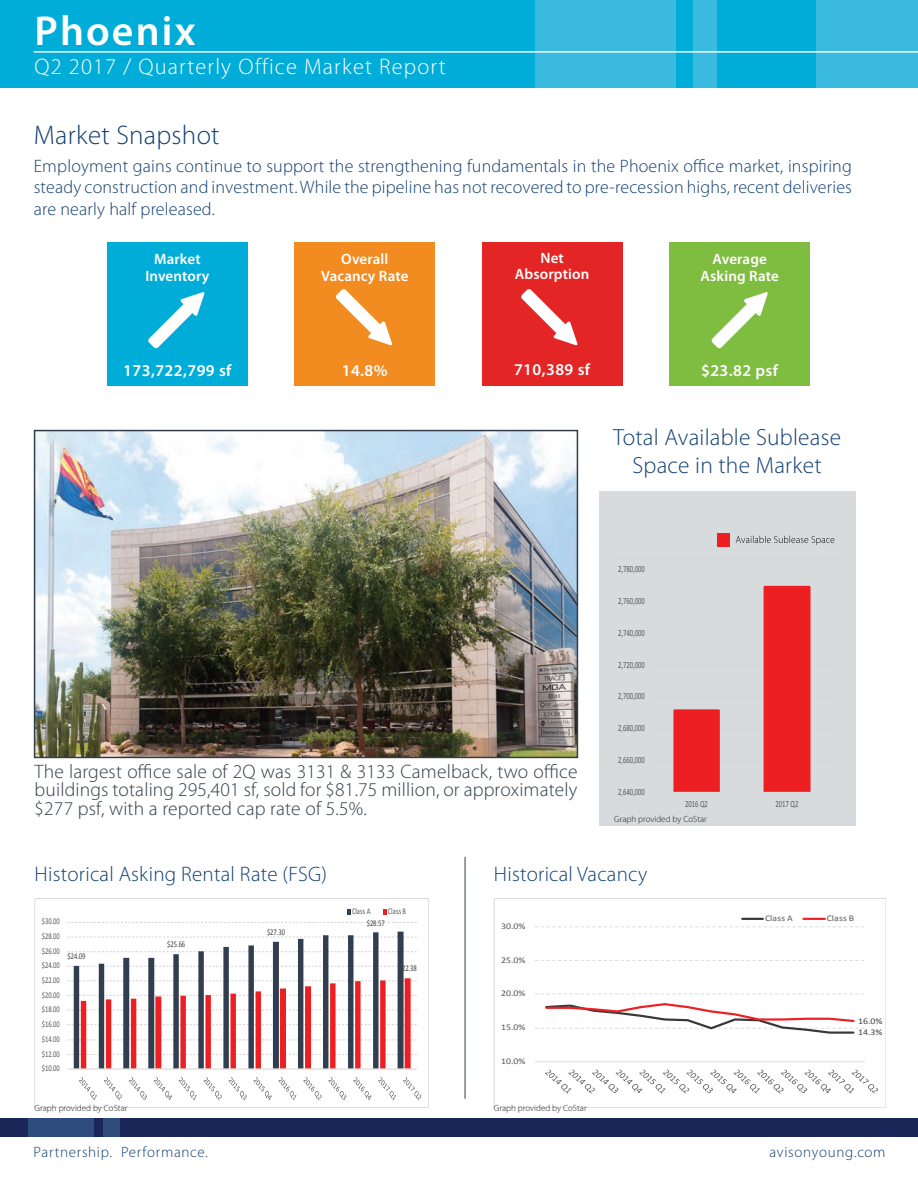
<style>
.page{position:relative;width:918px;height:1188px;background:#fff}
.page>*{position:absolute;margin:0;border:0;box-sizing:border-box;transform-origin:0 0}
.t1{font:600 42px "Myriad Pro";letter-spacing:.05em;color:#fff}
.t2{font:300 27px "Myriad Pro";letter-spacing:.01em;color:#124072}
.t3{font:300 23.4px/28px "Myriad Pro";letter-spacing:.01em;color:#124072;text-align:center}
.t4{font:300 22.5px "Myriad Pro";letter-spacing:.05em;color:#fff}
.t5{font:300 21px "Myriad Pro";letter-spacing:.01em;color:#124072}
.t6{font:300 19.5px/18.8px "Myriad Pro";letter-spacing:.01em;color:#323d47;text-align:justify}
.t7{font:300 18px/21.6px "Myriad Pro";letter-spacing:.01em;color:#124072;text-align:justify}
.t8{font:600 16.5px "Myriad Pro";letter-spacing:.025em;color:#fff}
.t9{font:600 15px/16.5px "Myriad Pro";letter-spacing:.01em;color:#fff;text-align:center}
.t10{font:300 15px "Myriad Pro";letter-spacing:.045em;color:#124072}
.t11{font:9.45px "Calibri";letter-spacing:-.005em;color:#595959;scale:.71 1}
.t12{font:300 9px "Myriad Pro";color:#231f20}
.t13{font:8.7px "Calibri";letter-spacing:-.005em;color:#595959;scale:.75 1}
.t14{font:8.7px "Calibri";letter-spacing:-.005em;color:#595959;scale:1.12 1}
.t15{font:8.7px "Calibri";letter-spacing:-.005em;color:#404040;scale:.75 1}
.t16{font:8.7px "Calibri";letter-spacing:-.005em;color:#404040;scale:1.12 1}
</style>
<div class="page">
<div style="left:0;top:0;width:918px;height:88px;background:#00add8"></div>
<div style="left:693px;top:0;width:24px;height:88px;background:#3bbadf"></div>
<div style="left:816px;top:0;width:102px;height:88px;background:#3bbadf"></div>
<div style="left:535px;top:0;width:141px;height:88px;background:#3bbadf"></div>
<div style="left:0;top:1118px;width:918px;height:19px;background:#1a2658"></div>
<div style="left:103px;top:1118px;width:17px;height:19px;background:#2e4d7c"></div>
<div style="left:29px;top:1118px;width:65px;height:19px;background:#2e4d7c"></div>
<hr style="left:34px;top:51px;width:884px;height:2px;background:#fff">
<img style="left:37px;top:433px;width:538px;height:322px">
<div style="left:34px;top:430px;width:544px;height:328px;border:2px solid #323d47"></div>
<div style="left:599px;top:491px;width:257px;height:335px;background:#d8dbdd"></div>
<hr style="left:465px;top:857px;width:1px;height:242px;background:#323d47">
<div style="left:107px;top:243px;width:141px;height:143px;background:#00add8"></div>
<svg style="left:148px;top:292px;width:57px;height:57px"></svg>
<div style="left:670px;top:243px;width:140px;height:143px;background:#7fbd41"></div>
<svg style="left:711px;top:292px;width:57px;height:57px"></svg>
<div style="left:483px;top:243px;width:140px;height:143px;background:#e32525"></div>
<svg style="left:521px;top:289px;width:57px;height:57px"></svg>
<div style="left:295px;top:243px;width:140px;height:143px;background:#f28b20"></div>
<svg style="left:335px;top:289px;width:57px;height:57px"></svg>
<hr style="left:651px;top:761px;width:181px;height:1px;background:#dad9d8">
<hr style="left:651px;top:729px;width:181px;height:1px;background:#dad9d8">
<hr style="left:651px;top:697px;width:181px;height:1px;background:#dad9d8">
<hr style="left:651px;top:665px;width:181px;height:1px;background:#dad9d8">
<hr style="left:651px;top:633px;width:181px;height:1px;background:#dad9d8">
<hr style="left:651px;top:601px;width:181px;height:1px;background:#dad9d8">
<hr style="left:651px;top:569px;width:181px;height:1px;background:#dad9d8">
<svg style="left:673px;top:585px;width:138px;height:207px"></svg>
<hr style="left:651px;top:792px;width:181px;height:1px;background:#dad9d8">
<svg style="left:736px;top:536px;width:98px;height:9px"></svg>
<div style="left:717px;top:534px;width:13px;height:13px;background:#ee1f23"></div>
<svg style="left:67px;top:966px;width:350px;height:1px"></svg>
<svg style="left:67px;top:951px;width:350px;height:1px"></svg>
<svg style="left:67px;top:937px;width:350px;height:1px"></svg>
<svg style="left:67px;top:922px;width:350px;height:1px"></svg>
<svg style="left:74px;top:932px;width:330px;height:46px"></svg>
<svg style="left:67px;top:978px;width:350px;height:91px"></svg>
<hr style="left:67px;top:1069px;width:350px;height:1px;background:#dad9d8">
<svg style="left:79px;top:1077px;width:68px;height:24px"></svg>
<svg style="left:153px;top:1077px;width:44px;height:24px"></svg>
<svg style="left:203px;top:1077px;width:19px;height:24px"></svg>
<svg style="left:228px;top:1077px;width:19px;height:23px"></svg>
<svg style="left:253px;top:1077px;width:19px;height:23px"></svg>
<svg style="left:278px;top:1077px;width:19px;height:24px"></svg>
<svg style="left:303px;top:1077px;width:19px;height:24px"></svg>
<svg style="left:328px;top:1077px;width:19px;height:23px"></svg>
<svg style="left:353px;top:1077px;width:19px;height:23px"></svg>
<svg style="left:378px;top:1077px;width:18px;height:24px"></svg>
<svg style="left:403px;top:1077px;width:19px;height:24px"></svg>
<svg style="left:347px;top:909px;width:4px;height:5px"></svg>
<svg style="left:383px;top:909px;width:3px;height:5px"></svg>
<div style="left:35px;top:898px;width:393px;height:209px;border:1px solid #dad9d8"></div>
<svg style="left:535px;top:994px;width:329px;height:1px"></svg>
<svg style="left:535px;top:960px;width:330px;height:1px"></svg>
<svg style="left:535px;top:926px;width:329px;height:1px"></svg>
<hr style="left:535px;top:1061px;width:330px;height:1px;background:#dad9d8">
<svg style="left:535px;top:1003px;width:329px;height:31px"></svg>
<svg style="left:545px;top:1069px;width:333px;height:25px"></svg>
<hr style="left:742px;top:918px;width:21px;height:2px;background:#3a3837">
<hr style="left:804px;top:918px;width:21px;height:2px;background:#ee1f23">
<div style="left:494px;top:898px;width:392px;height:209px;border:1px solid #dad9d8"></div>
<h1 class="t1" style="left:35px;top:4px;width:162px">Phoenix</h1>
<p class="t4" style="left:35px;top:53px;width:413px">Q2 2017 / Quarterly Office Market Report</p>
<h2 class="t2" style="left:34px;top:118px;width:187px">Market Snapshot</h2>
<p class="t7" style="left:34px;top:155px;width:820px">Employment gains continue to support the strengthening fundamentals in the Phoenix office market, inspiring steady construction and investment. While the pipeline has not recovered to pre-recession highs, recent deliveries are nearly half preleased.</p>
<p class="t9" style="left:145px;top:250px;width:66px">Market<br>Inventory</p>
<p class="t8" style="left:123px;top:360px;width:110px">173,722,799 sf</p>
<p class="t9" style="left:321px;top:250px;width:89px">Overall<br>Vacancy Rate</p>
<p class="t8" style="left:342px;top:360px;width:47px">14.8%</p>
<p class="t9" style="left:515px;top:249px;width:76px">Net<br>Absorption</p>
<p class="t9" style="left:701px;top:250px;width:80px">Average<br>Asking Rate</p>
<p class="t8" style="left:514px;top:359px;width:78px">710,389 sf</p>
<p class="t8" style="left:701px;top:360px;width:79px">$23.82 psf</p>
<p class="t3" style="left:613px;top:423px;width:229px">Total Available Sublease<br>Space in the Market</p>
<p class="t6" style="left:35px;top:762px;width:544px">The largest office sale of 2Q was 3131 &amp; 3133 Camelback, two office buildings totaling 295,401 sf, sold for $81.75 million, or approximately $277 psf, with a reported cap rate of 5.5%.</p>
<p class="t11" style="left:618px;top:563px;width:39px">2,780,000</p>
<p class="t11" style="left:618px;top:595px;width:39px">2,760,000</p>
<p class="t11" style="left:618px;top:627px;width:39px">2,740,000</p>
<p class="t11" style="left:618px;top:659px;width:39px">2,720,000</p>
<p class="t11" style="left:618px;top:690px;width:39px">2,700,000</p>
<p class="t11" style="left:618px;top:722px;width:39px">2,680,000</p>
<p class="t11" style="left:618px;top:754px;width:39px">2,660,000</p>
<p class="t11" style="left:618px;top:786px;width:39px">2,640,000</p>
<p class="t11" style="left:685px;top:798px;width:34px">2016 Q2</p>
<p class="t11" style="left:776px;top:798px;width:34px">2017 Q2</p>
<p class="t12" style="left:614px;top:813px;width:94px">Graph provided by CoStar</p>
<p class="t5" style="left:35px;top:861px;width:294px">Historical Asking Rental Rate (FSG)</p>
<p class="t5" style="left:494px;top:861px;width:155px">Historical Vacancy</p>
<p class="t13" style="left:42px;top:916px;width:26px">$30.00</p>
<p class="t13" style="left:42px;top:931px;width:26px">$28.00</p>
<p class="t13" style="left:42px;top:945px;width:26px">$26.00</p>
<p class="t13" style="left:42px;top:960px;width:26px">$24.00</p>
<p class="t13" style="left:42px;top:975px;width:26px">$22.00</p>
<p class="t13" style="left:42px;top:989px;width:26px">$20.00</p>
<p class="t13" style="left:42px;top:1004px;width:26px">$18.00</p>
<p class="t13" style="left:42px;top:1019px;width:26px">$16.00</p>
<p class="t13" style="left:42px;top:1033px;width:26px">$14.00</p>
<p class="t13" style="left:42px;top:1048px;width:26px">$12.00</p>
<p class="t13" style="left:42px;top:1063px;width:26px">$10.00</p>
<p class="t15" style="left:68px;top:950px;width:26px">$24.09</p>
<p class="t15" style="left:167px;top:939px;width:26px">$25.66</p>
<p class="t15" style="left:267px;top:927px;width:26px">$27.30</p>
<p class="t13" style="left:352px;top:905px;width:26px">Class A</p>
<p class="t13" style="left:388px;top:905px;width:26px">Class B</p>
<p class="t15" style="left:367px;top:917px;width:26px">$28.57</p>
<p class="t15" style="left:399px;top:963px;width:26px">$22.38</p>
<p class="t14" style="left:501px;top:921px;width:23px">30.0%</p>
<p class="t14" style="left:501px;top:954px;width:23px">25.0%</p>
<p class="t14" style="left:501px;top:988px;width:23px">20.0%</p>
<p class="t14" style="left:501px;top:1022px;width:23px">15.0%</p>
<p class="t14" style="left:501px;top:1055px;width:23px">10.0%</p>
<p class="t12" style="left:35px;top:1102px;width:94px">Graph provided by CoStar</p>
<p class="t12" style="left:494px;top:1102px;width:94px">Graph provided by CoStar</p>
<p class="t14" style="left:765px;top:913px;width:26px">Class A</p>
<p class="t14" style="left:827px;top:913px;width:26px">Class B</p>
<p class="t16" style="left:858px;top:1016px;width:23px">16.0%</p>
<p class="t16" style="left:858px;top:1027px;width:23px">14.3%</p>
<p class="t10" style="left:33px;top:1142px;width:176px">Partnership. Performance.</p>
<p class="t10" style="left:770px;top:1142px;width:117px">avisonyoung.com</p>
</div>
